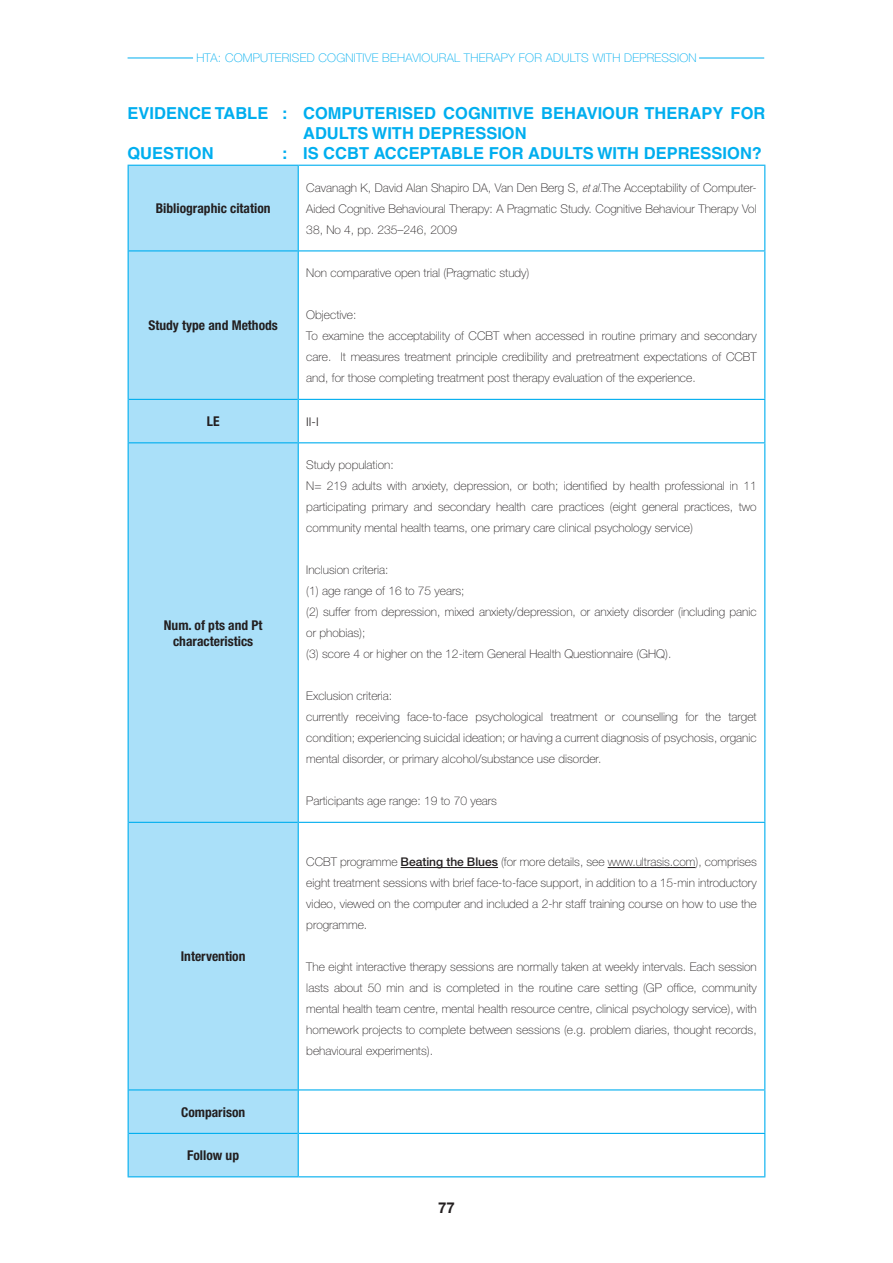
<style>
.page{position:relative;width:893px;height:1263px;background:#fff}
.page>*{position:absolute;margin:0;border:0;box-sizing:border-box;transform-origin:0 0}
.t1{font:700 16.5px "Helvetica";color:#00aeef}
.t2{font:700 15px "Helvetica Neue";color:#231f20}
.t3{font:700 condensed 13.5px/16.2px "Helvetica Neue";color:#231f20;text-align:center}
.t4{font:100 12px/21px "Helvetica Neue";color:#231f20}
.t5{font:100 12px "Helvetica Neue";letter-spacing:.02em;color:#00aeef}
.t6{font:300 12px "Helvetica Neue";color:#231f20}
.s1{font-style:italic;font-stretch:condensed}
.s2{font-weight:500}
</style>
<div class="page">
<hr style="left:128px;top:58px;width:65px;height:1px;background:#00aeef">
<hr style="left:699px;top:58px;width:65px;height:1px;background:#00aeef">
<div style="left:129px;top:166px;width:169px;height:1010px;background:#aae0f9"></div>
<hr style="left:129px;top:250px;width:169px;height:1px;background:#00aeef">
<hr style="left:299px;top:250px;width:466px;height:1px;background:#00aeef">
<hr style="left:129px;top:399px;width:169px;height:1px;background:#00aeef">
<hr style="left:299px;top:399px;width:466px;height:1px;background:#00aeef">
<hr style="left:129px;top:442px;width:169px;height:1px;background:#00aeef">
<hr style="left:299px;top:442px;width:466px;height:1px;background:#00aeef">
<hr style="left:129px;top:822px;width:169px;height:1px;background:#00aeef">
<hr style="left:299px;top:822px;width:466px;height:1px;background:#00aeef">
<hr style="left:129px;top:1089px;width:169px;height:1px;background:#00aeef">
<hr style="left:299px;top:1089px;width:466px;height:1px;background:#00aeef">
<hr style="left:129px;top:1133px;width:169px;height:1px;background:#00aeef">
<hr style="left:299px;top:1133px;width:466px;height:1px;background:#00aeef">
<hr style="left:128px;top:1176px;width:170px;height:1px;background:#00aeef">
<hr style="left:298px;top:1176px;width:467px;height:1px;background:#00aeef">
<hr style="left:128px;top:165px;width:170px;height:1px;background:#00aeef">
<hr style="left:128px;top:166px;width:1px;height:85px;background:#00aeef">
<hr style="left:128px;top:251px;width:1px;height:148px;background:#00aeef">
<hr style="left:128px;top:399px;width:1px;height:44px;background:#00aeef">
<hr style="left:128px;top:443px;width:1px;height:379px;background:#00aeef">
<hr style="left:128px;top:822px;width:1px;height:268px;background:#00aeef">
<hr style="left:128px;top:1090px;width:1px;height:43px;background:#00aeef">
<hr style="left:128px;top:1133px;width:1px;height:43px;background:#00aeef">
<hr style="left:298px;top:165px;width:467px;height:1px;background:#00aeef">
<hr style="left:764px;top:166px;width:1px;height:84px;background:#00aeef">
<hr style="left:764px;top:251px;width:1px;height:148px;background:#00aeef">
<hr style="left:764px;top:400px;width:1px;height:42px;background:#00aeef">
<hr style="left:764px;top:443px;width:1px;height:379px;background:#00aeef">
<hr style="left:764px;top:823px;width:1px;height:266px;background:#00aeef">
<hr style="left:764px;top:1090px;width:1px;height:43px;background:#00aeef">
<hr style="left:764px;top:1134px;width:1px;height:42px;background:#00aeef">
<hr style="left:298px;top:166px;width:1px;height:85px;background:#00aeef">
<hr style="left:298px;top:251px;width:1px;height:148px;background:#00aeef">
<hr style="left:298px;top:399px;width:1px;height:44px;background:#00aeef">
<hr style="left:298px;top:443px;width:1px;height:379px;background:#00aeef">
<hr style="left:298px;top:822px;width:1px;height:268px;background:#00aeef">
<hr style="left:298px;top:1090px;width:1px;height:43px;background:#00aeef">
<hr style="left:298px;top:1133px;width:1px;height:43px;background:#00aeef">
<hr style="left:401px;top:867px;width:97px;height:1px;background:#231f20">
<hr style="left:608px;top:867px;width:87px;height:1px;background:#231f20">
<p class="t5" style="left:196px;top:51px;width:502px">HTA: Computerised Cognitive Behavioural Therapy for Adults with Depression</p>
<h1 class="t1" style="left:128px;top:103px;width:639px">EVIDENCE TABLE : COMPUTERISED COGNITIVE BEHAVIOUR THERAPY FOR</h1>
<h1 class="t1" style="left:303px;top:123px;width:225px">ADULTS WITH DEPRESSION</h1>
<h1 class="t1" style="left:128px;top:143px;width:88px">QUESTION</h1>
<h1 class="t1" style="left:282px;top:143px;width:481px">: IS CCBT ACCEPTABLE FOR ADULTS WITH DEPRESSION?</h1>
<p class="t3" style="left:156px;top:200px;width:116px">Bibliographic citation</p>
<p class="t3" style="left:148px;top:317px;width:131px">Study type and Methods</p>
<p class="t4" style="left:306px;top:177px;width:452px;text-align:justify">Cavanagh K, David Alan Shapiro DA, Van Den Berg S, <span class="s1">et al.</span>The Acceptability of Computer-Aided Cognitive Behavioural Therapy: A Pragmatic Study. Cognitive Behaviour Therapy Vol 38, No 4, pp. 235–246, 2009</p>
<p class="t4" style="left:306px;top:263px;width:225px">Non comparative open trial (Pragmatic study)</p>
<p class="t4" style="left:306px;top:305px;width:452px">Objective:<br>To examine the acceptability of CCBT when accessed in routine primary and secondary care. It measures treatment principle credibility and pretreatment expectations of CCBT and, for those completing treatment post therapy evaluation of the experience.</p>
<p class="t3" style="left:207px;top:413px;width:14px">LE</p>
<p class="t6" style="left:306px;top:414px;width:14px">II-I</p>
<p class="t3" style="left:164px;top:617px;width:100px">Num. of pts and Pt characteristics</p>
<p class="t3" style="left:181px;top:948px;width:66px">Intervention</p>
<p class="t3" style="left:181px;top:1104px;width:66px">Comparison</p>
<p class="t3" style="left:187px;top:1147px;width:53px">Follow up</p>
<p class="t4" style="left:306px;top:454px;width:452px">Study population:<br>N= 219 adults with anxiety, depression, or both; identified by health professional in 11 participating primary and secondary health care practices (eight general practices, two community mental health teams, one primary care clinical psychology service)</p>
<p class="t4" style="left:306px;top:559px;width:452px">Inclusion criteria:<br>(1) age range of 16 to 75 years;<br>(2) suffer from depression, mixed anxiety/depression, or anxiety disorder (including panic or phobias);<br>(3) score 4 or higher on the 12-item General Health Questionnaire (GHQ).</p>
<p class="t4" style="left:306px;top:685px;width:452px">Exclusion criteria:<br>currently receiving face-to-face psychological treatment or counselling for the target condition; experiencing suicidal ideation; or having a current diagnosis of psychosis, organic mental disorder, or primary alcohol/substance use disorder.</p>
<p class="t4" style="left:306px;top:790px;width:192px">Participants age range: 19 to 70 years</p>
<p class="t4" style="left:306px;top:851px;width:452px;text-align:justify">CCBT programme <span class="s2">Beating the Blues</span> (for more details, see www.ultrasis.com), comprises eight treatment sessions with brief face-to-face support, in addition to a 15-min introductory video, viewed on the computer and included a 2-hr staff training course on how to use the programme.</p>
<p class="t4" style="left:306px;top:956px;width:452px;text-align:justify">The eight interactive therapy sessions are normally taken at weekly intervals. Each session lasts about 50 min and is completed in the routine care setting (GP office, community mental health team centre, mental health resource centre, clinical psychology service), with homework projects to complete between sessions (e.g. problem diaries, thought records, behavioural experiments).</p>
<p class="t2" style="left:438px;top:1199px;width:18px">77</p>
</div>
